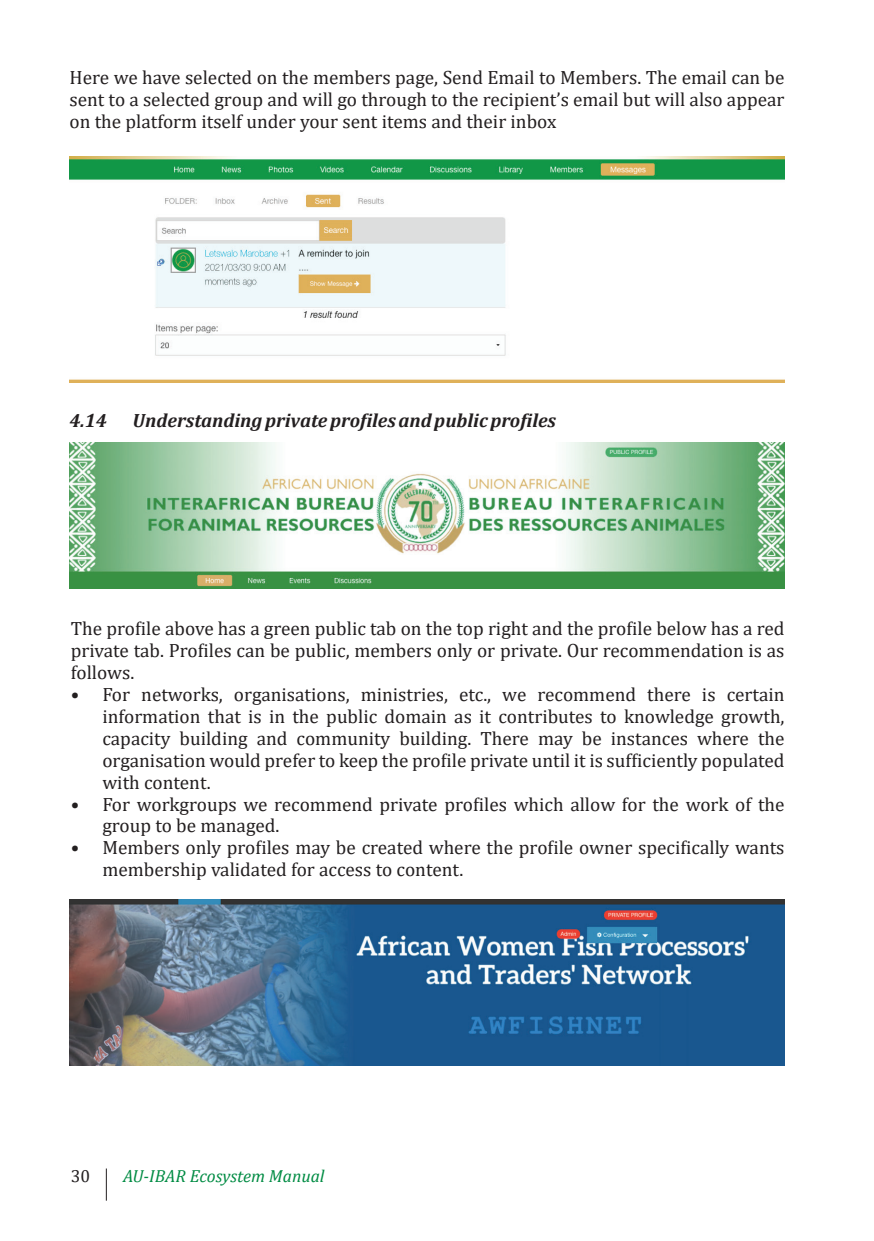
<style>
.page{position:relative;width:874px;height:1241px;background:#fff}
.page>*{position:absolute;margin:0;border:0;box-sizing:border-box;transform-origin:0 0}
.t1{font:19.25px/21.9px "Cambria";color:#231f20;text-align:justify}
.t2{font:italic 700 19.25px "Cambria";color:#231f20}
.t3{font:italic 17.5px "Cambria";color:#008b43}
.t4{font:17.5px "Cambria";color:#231f20}
</style>
<div class="page">
<hr style="left:106px;top:1168px;width:1px;height:32px;background:#231f20">
<img style="left:69px;top:156px;width:715px;height:227px">
<img style="left:69px;top:442px;width:715px;height:146px">
<img style="left:69px;top:899px;width:715px;height:166px">
<p class="t1" style="left:69px;top:67px;width:716px">Here we have selected on the members page, Send Email to Members. The email can be sent to a selected group and will go through to the recipient’s email but will also appear on the platform itself under your sent items and their inbox</p>
<p class="t2" style="left:69px;top:407px;width:39px">4.14</p>
<p class="t2" style="left:132px;top:407px;width:425px">Understandingprivateprofilesandpublicprofiles</p>
<p class="t1" style="left:71px;top:617px;width:714px">The profile above has a green public tab on the top right and the profile below has a red private tab. Profiles can be public, members only or private. Our recommendation is as follows.</p>
<p class="t1" style="left:102px;top:683px;width:683px;text-indent:-31px">• For networks, organisations, ministries, etc., we recommend there is certain information that is in the public domain as it contributes to knowledge growth, capacity building and community building. There may be instances where the organisation would prefer to keep the profile private until it is sufficiently populated with content.</p>
<p class="t1" style="left:102px;top:792px;width:683px;text-indent:-31px">• For workgroups we recommend private profiles which allow for the work of the group to be managed.</p>
<p class="t1" style="left:102px;top:836px;width:683px;text-indent:-31px">• Members only profiles may be created where the profile owner specifically wants membership validated for access to content.</p>
<p class="t4" style="left:71px;top:1165px;width:21px">30</p>
<p class="t3" style="left:123px;top:1163px;width:203px">AU-IBAR Ecosystem Manual</p>
</div>
